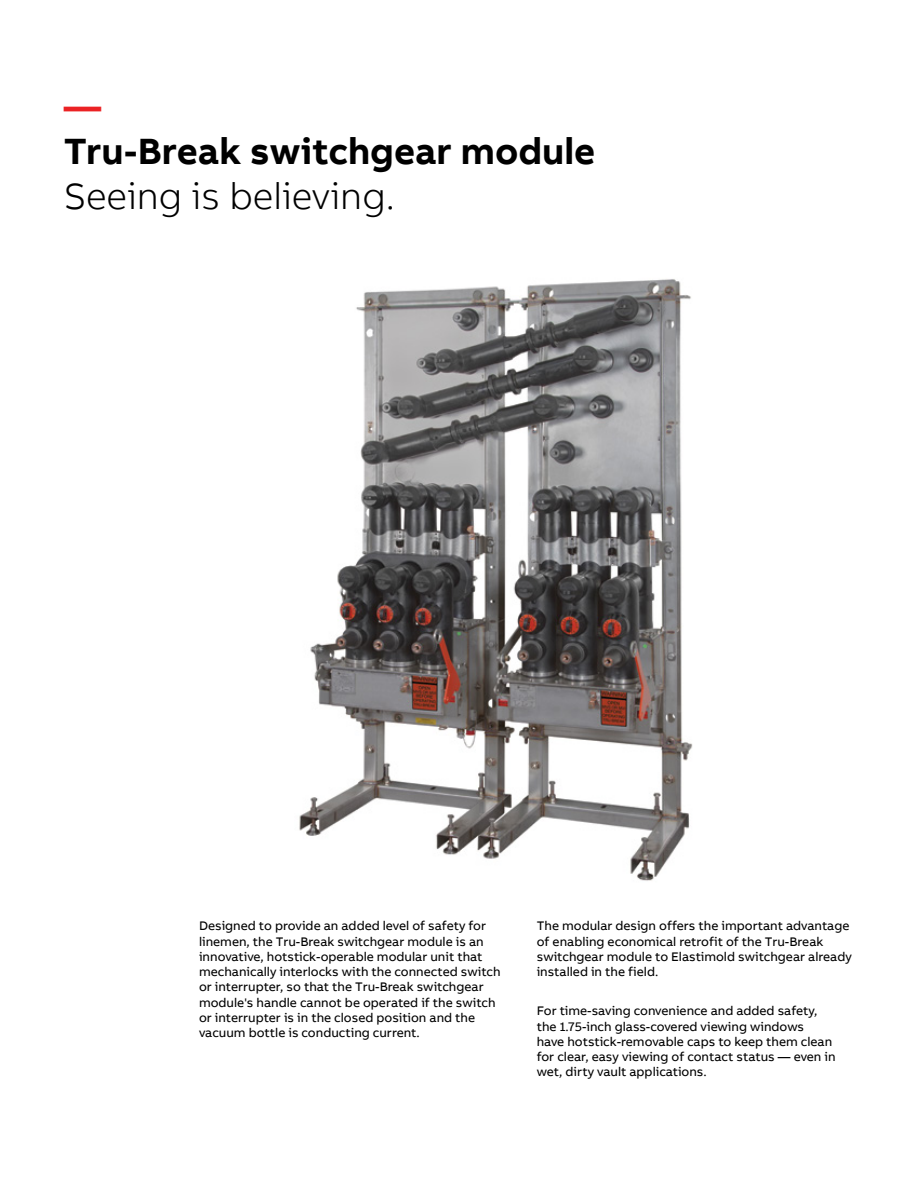
<style>
.page{position:relative;width:918px;height:1188px;background:#fff}
.page>*{position:absolute;margin:0;border:0;box-sizing:border-box;transform-origin:0 0}
.t1{font:700 37.5px "AB Bvoice";color:#000}
.t2{font:300 37.5px "AB Bvoice";color:#000}
.t3{font:700 37.5px "AB Bvoice";color:#eb2224}
.t4{font:12.75px/15.3px "AB Bvoice";color:#000}
</style>
<div class="page">
<img style="left:299px;top:279px;width:394px;height:602px">
<h1 class="t3" style="left:64px;top:82px;width:39px">—</h1>
<h1 class="t1" style="left:64px;top:127px;width:533px">Tru-Break switchgear module</h1>
<h1 class="t2" style="left:64px;top:174px;width:333px">Seeing is believing.</h1>
<p class="t4" style="left:199px;top:918px;width:303px">Designed to provide an added level of safety for linemen, the Tru-Break switchgear module is an innovative, hotstick-operable modular unit that mechanically interlocks with the connected switch or interrupter, so that the Tru-Break switchgear module's handle cannot be operated if the switch or interrupter is in the closed position and the vacuum bottle is conducting current.</p>
<p class="t4" style="left:537px;top:918px;width:317px">The modular design offers the important advantage of enabling economical retrofit of the Tru-Break switchgear module to Elastimold switchgear already installed in the field.</p>
<p class="t4" style="left:537px;top:1003px;width:300px">For time-saving convenience and added safety, the 1.75-inch glass-covered viewing windows<br>have hotstick-removable caps to keep them clean for clear, easy viewing of contact status — even in wet, dirty vault applications.</p>
</div>
